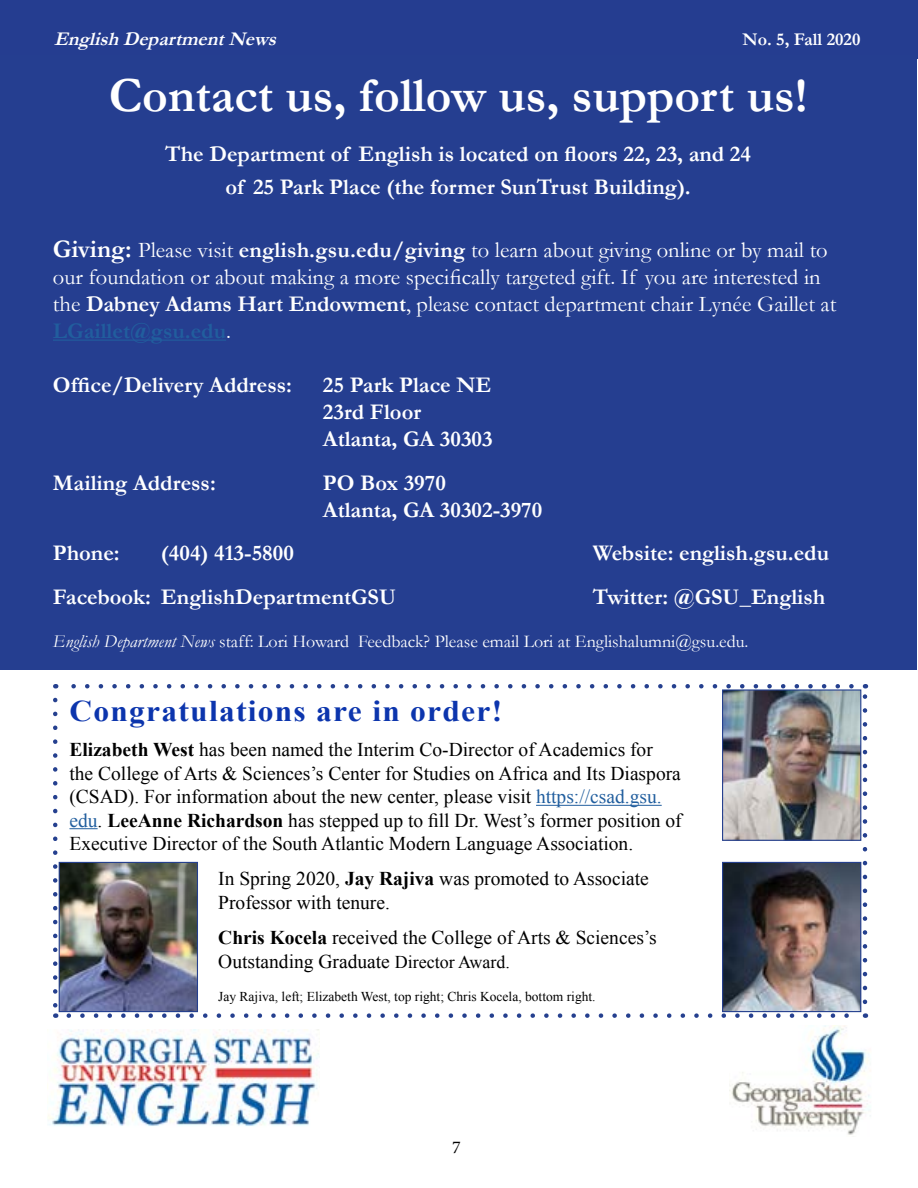
<style>
.page{position:relative;width:918px;height:1188px;background:#fff}
.page>*{position:absolute;margin:0;border:0;box-sizing:border-box;transform-origin:0 0}
.t1{font:700 49.5px "Garamond";color:#fff}
.t2{font:700 30px "Times New Roman";letter-spacing:.04em;color:#0c35ad;scale:1.05 1}
.t3{font:700 22.5px/27px "Garamond";color:#fff}
.t4{font:22.5px/27px "Garamond";color:#fff}
.t5{font:19.5px/23.4px "Times New Roman";color:#000}
.t6{font:italic 700 19.5px "Garamond";color:#fff}
.t7{font:18px "Garamond";color:#fff}
.t8{font:700 18px "Garamond";color:#fff}
.t9{font:18px "Minion Pro";color:#000}
.t10{font:13.5px "Times New Roman";color:#000}
.s1{font-weight:700;font-size:25.5px}
.s2{font-weight:700}
.s3{font-weight:700;color:#215e9e}
.s4{font-style:italic}
.s5{color:#215e9e}
.s6{font-size:18px}
</style>
<div class="page">
<div style="left:0;top:0;width:918px;height:58px;background:#253d90"></div>
<div style="left:1px;top:55px;width:916px;height:615px;background:#253e90"></div>
<hr style="left:53px;top:340px;width:173px;height:1px;background:#215e9e">
<img style="left:729px;top:1026px;width:142px;height:109px">
<img style="left:48px;top:1029px;width:271px;height:98px">
<img style="left:61px;top:864px;width:135px;height:146px">
<div style="left:59px;top:862px;width:139px;height:150px;border:1px solid #25408f"></div>
<img style="left:724px;top:691px;width:135px;height:148px">
<div style="left:722px;top:689px;width:139px;height:152px;border:1px solid #25408f"></div>
<hr style="left:536px;top:805px;width:126px;height:1px;background:#215e9e">
<svg style="left:69px;top:828px;width:29px;height:1px"></svg>
<svg style="left:69px;top:1013px;width:780px;height:5px"></svg>
<svg style="left:71px;top:684px;width:780px;height:4px"></svg>
<svg style="left:53px;top:700px;width:4px;height:318px"></svg>
<svg style="left:863px;top:684px;width:4px;height:318px"></svg>
<img style="left:724px;top:864px;width:135px;height:146px">
<div style="left:722px;top:862px;width:139px;height:150px;border:1px solid #25408f"></div>
<p class="t6" style="left:54px;top:26px;width:230px">EnglishDepartmentNews</p>
<p class="t8" style="left:742px;top:27px;width:120px">No. 5, Fall 2020</p>
<h1 class="t1" style="left:109px;top:62px;width:700px">Contact us, follow us, support us!</h1>
<p class="t3" style="left:165px;top:137px;width:587px;line-height:33px;text-align:center">The Department of English is located on floors 22, 23, and 24 of 25 Park Place (the former SunTrust Building).</p>
<p class="t4" style="left:53px;top:236px;width:785px"><span class="s1">Giving:</span> Please visit <span class="s2">english.gsu.edu/giving</span> to learn about giving online or by mail to our foundation or about making a more specifically targeted gift. If you are interested in the <span class="s2">Dabney Adams Hart Endowment</span>, please contact department chair Lynée Gaillet at <span class="s3">LGaillet@gsu.edu</span>.</p>
<p class="t3" style="left:53px;top:372px;width:241px">Office/Delivery Address:</p>
<p class="t3" style="left:323px;top:372px;width:171px">25 Park Place NE<br>23rd Floor<br>Atlanta, GA 30303</p>
<p class="t3" style="left:53px;top:469px;width:164px">Mailing Address:</p>
<p class="t3" style="left:323px;top:469px;width:221px">PO Box 3970<br>Atlanta, GA 30302-3970</p>
<p class="t3" style="left:53px;top:540px;width:68px">Phone:</p>
<p class="t3" style="left:161px;top:540px;width:134px">(404) 413-5800</p>
<p class="t3" style="left:593px;top:540px;width:238px">Website: english.gsu.edu</p>
<p class="t3" style="left:53px;top:583px;width:345px">Facebook: EnglishDepartmentGSU</p>
<p class="t3" style="left:593px;top:583px;width:234px">Twitter: @GSU_English</p>
<p class="t7" style="left:53px;top:629px;width:697px"><span class="s4">English Department News</span> staff: Lori Howard Feedback? Please email Lori at Englishalumni@gsu.edu.</p>
<h2 class="t2" style="left:69px;top:690px;width:414px">Congratulations are in order!</h2>
<p class="t5" style="left:69px;top:738px;width:614px"><span class="s2">Elizabeth West</span> has been named the Interim Co-Director of Academics for<br>the College of Arts &amp; Sciences’s Center for Studies on Africa and Its Diaspora (CSAD). For information about the new center, please visit <span class="s5">https://csad.gsu. edu</span>. <span class="s2">LeeAnne Richardson</span> has stepped up to fill Dr. West’s former position of Executive Director of the South Atlantic Modern Language Association.</p>
<p class="t5" style="left:218px;top:867px;width:432px">In Spring 2020, <span class="s2">Jay Rajiva</span> was promoted to Associate<br>Professor with tenure.</p>
<p class="t5" style="left:218px;top:926px;width:440px"><span class="s2">Chris Kocela</span> received the College of Arts &amp; Sciences’s<br>Outstanding Graduate <span class="s6">Director Award.</span></p>
<p class="t10" style="left:218px;top:987px;width:379px">Jay Rajiva, left; Elizabeth West, top right; Chris Kocela, bottom right.</p>
<p class="t9" style="left:452px;top:1135px;width:10px">7</p>
</div>
